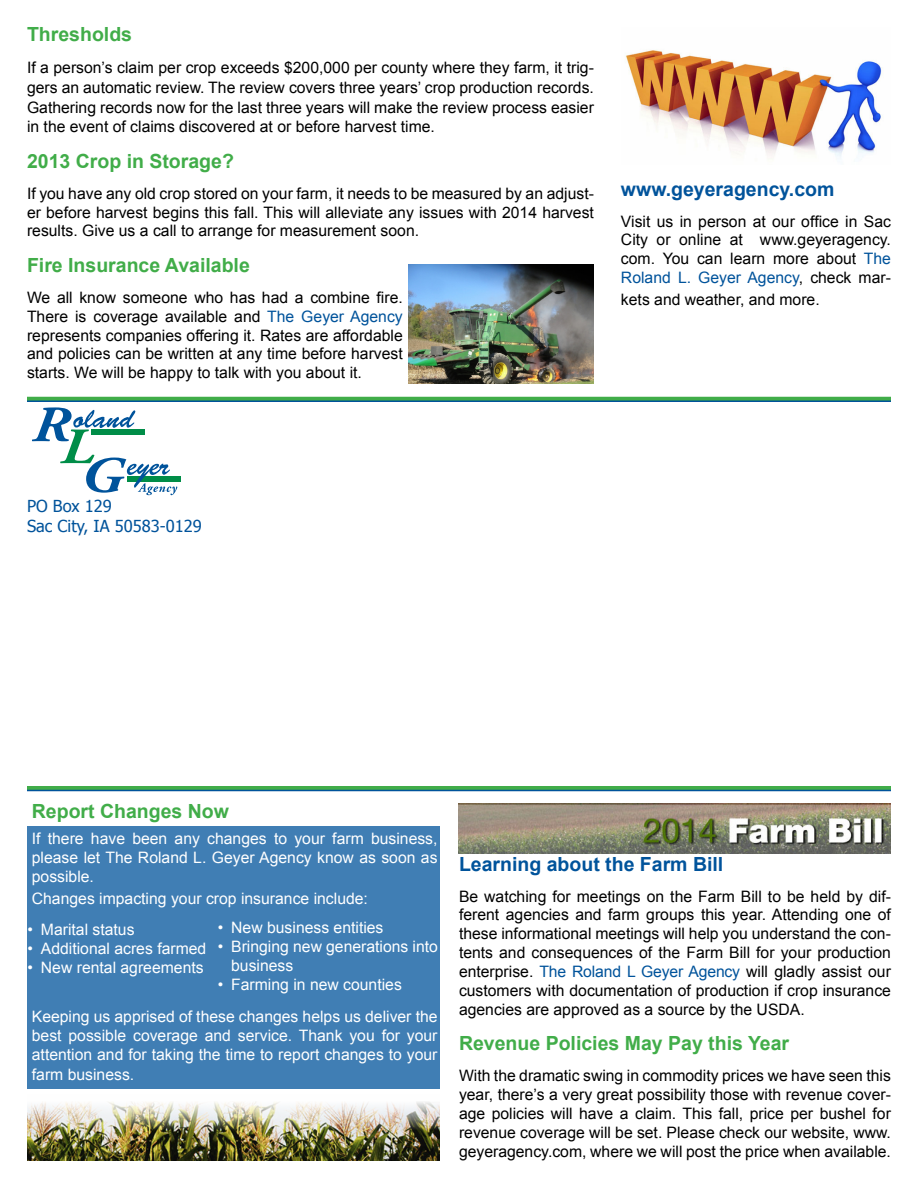
<style>
.page{position:relative;width:918px;height:1188px;background:#fff}
.page>*{position:absolute;margin:0;border:0;box-sizing:border-box;transform-origin:0 0}
.t1{font:700 19.5px "Arial";color:#41ad49}
.t2{font:700 19.5px "Arial";color:#00539b}
.t3{font:16.5px/19.8px "Tahoma";color:#00539b}
.t4{font:15.75px/18.9px "Arial";color:#000;text-align:justify}
.t5{font:15.75px/18.9px "Arial";color:#fff;text-align:justify}
.s1{color:#00539b}
</style>
<div class="page">
<div style="left:27px;top:827px;width:413px;height:262px;background:#407eb4"></div>
<img style="left:27px;top:1102px;width:413px;height:59px">
<hr style="left:27px;top:397px;width:864px;height:4px;background:#41ad49">
<hr style="left:27px;top:400px;width:864px;height:2px;background:#00539b">
<svg style="left:27px;top:786px;width:864px;height:4px;background:#3ca74e"></svg>
<hr style="left:27px;top:790px;width:864px;height:1px;background:#00539b">
<div style="left:127px;top:477px;width:53px;height:5px;background:#008d48"></div>
<svg style="left:32px;top:407px;width:145px;height:88px"></svg>
<img style="left:625px;top:50px;width:258px;height:108px">
<img style="left:459px;top:804px;width:432px;height:50px">
<img style="left:408px;top:265px;width:186px;height:119px">
<p class="t1" style="left:27px;top:21px;width:107px">Thresholds</p>
<p class="t4" style="left:27px;top:58px;width:568px;line-height:19.8px">If a person’s claim per crop exceeds $200,000 per county where they farm, it trig&shy;gers an automatic review. The review covers three years’ crop production records.<br>Gathering records now for the last three years will make the review process easier in the event of claims discovered at or before harvest time.</p>
<p class="t1" style="left:27px;top:148px;width:208px">2013 Crop in Storage?</p>
<p class="t4" style="left:27px;top:184px;width:568px">If you have any old crop stored on your farm, it needs to be measured by an adjust&shy;er before harvest begins this fall. This will alleviate any issues with 2014 harvest results. Give us a call to arrange for measurement soon.</p>
<p class="t1" style="left:27px;top:252px;width:224px">Fire Insurance Available</p>
<p class="t4" style="left:27px;top:288px;width:377px">We all know someone who has had a combine fire.<br>There is coverage available and <span class="s1">The Geyer Agency </span>represents companies offering it. Rates are affordable and policies can be written at any time before harvest starts. We will be happy to talk with you about it.</p>
<p class="t2" style="left:621px;top:176px;width:215px">www.geyeragency.com</p>
<p class="t4" style="left:621px;top:212px;width:272px">Visit us in person at our office in Sac City or online at www.geyeragency. com. You can learn more about <span class="s1">The Roland L. Geyer Agency</span>, check mar-</p>
<p class="t4" style="left:621px;top:290px;width:200px">kets and weather, and more.</p>
<p class="t3" style="left:27px;top:495px;width:176px">PO Box 129<br>Sac City, IA 50583-0129</p>
<p class="t1" style="left:32px;top:798px;width:199px">Report Changes Now</p>
<p class="t5" style="left:32px;top:830px;width:407px">If there have been any changes to your farm business, please let The Roland L. Geyer Agency know as soon as possible.</p>
<p class="t5" style="left:32px;top:889px;width:338px">Changes impacting your crop insurance include:</p>
<p class="t5" style="left:27px;top:920px;width:109px">• Marital status</p>
<p class="t5" style="left:27px;top:939px;width:180px">• Additional acres farmed</p>
<p class="t5" style="left:27px;top:958px;width:178px">• New rental agreements</p>
<p class="t5" style="left:218px;top:919px;width:167px">• New business entities</p>
<p class="t5" style="left:231px;top:938px;width:208px;text-indent:-13px">• Bringing new generations into business</p>
<p class="t5" style="left:218px;top:975px;width:186px">• Farming in new counties</p>
<p class="t5" style="left:32px;top:1007px;width:407px">Keeping us apprised of these changes helps us deliver the best possible coverage and service. Thank you for your attention and for taking the time to report changes to your farm business.</p>
<p class="t2" style="left:459px;top:851px;width:266px">Learning about the Farm Bill</p>
<p class="t4" style="left:459px;top:887px;width:433px">Be watching for meetings on the Farm Bill to be held by dif&shy;ferent agencies and farm groups this year. Attending one of these informational meetings will help you understand the con&shy;tents and consequences of the Farm Bill for your production enterprise. <span class="s1">The Roland L Geyer Agency</span> will gladly assist our customers with documentation of production if crop insurance agencies are approved as a source by the USDA.</p>
<p class="t1" style="left:459px;top:1031px;width:332px">Revenue Policies May Pay this Year</p>
<p class="t4" style="left:459px;top:1066px;width:434px">With the dramatic swing in commodity prices we have seen this year, there’s a very great possibility those with revenue cover&shy;age policies will have a claim. This fall, price per bushel for revenue coverage will be set. Please check our website, www. geyeragency.com, where we will post the price when available.</p>
</div>
